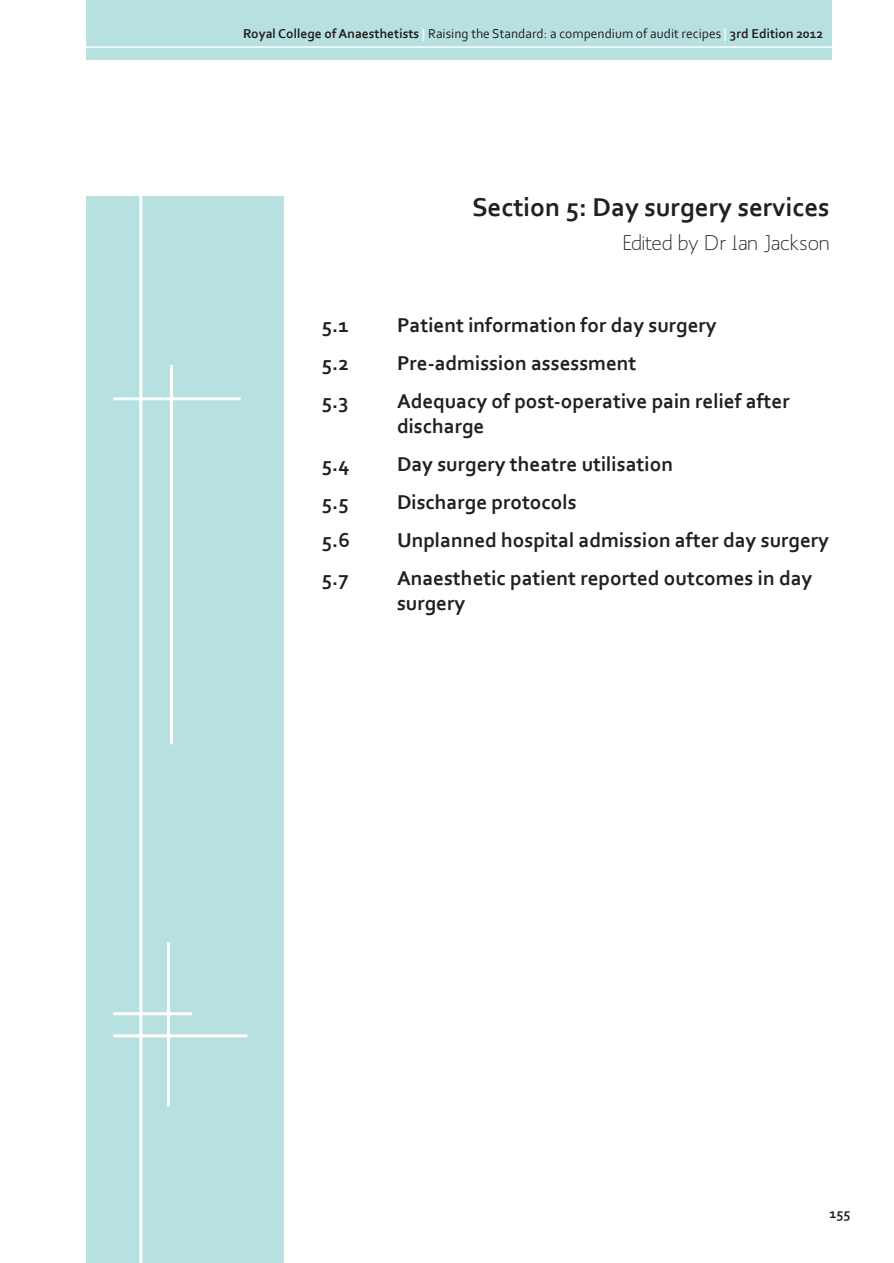
<style>
.page{position:relative;width:894px;height:1263px;background:#fff}
.page>*{position:absolute;margin:0;border:0;box-sizing:border-box;transform-origin:0 0}
.t1{font:700 27px "Corbel";color:#231f20}
.t2{font:700 21px/25.2px "Corbel";color:#231f20}
.t3{font:21px "Mank Sans";color:#231f20}
.t4{font:700 14.25px "Corbel";color:#231f20}
.t5{font:13.5px "Corbel";color:#231f20}
.s1{font-weight:700}
.s2{font-weight:700;color:#fff}
</style>
<div class="page">
<div style="left:87px;top:196px;width:197px;height:1067px;background:#b7e1e1"></div>
<hr style="left:139px;top:157px;width:3px;height:1106px;background:#fff">
<hr style="left:170px;top:365px;width:3px;height:379px;background:#fff">
<hr style="left:167px;top:942px;width:3px;height:164px;background:#fff">
<hr style="left:113px;top:397px;width:127px;height:3px;background:#fff">
<hr style="left:113px;top:1012px;width:79px;height:3px;background:#fff">
<hr style="left:113px;top:1034px;width:134px;height:3px;background:#fff">
<div style="left:87px;top:0;width:744px;height:60px;background:#b7e1e1"></div>
<hr style="left:83px;top:46px;width:753px;height:2px;background:#fff">
<p class="t5" style="left:243px;top:25px;width:581px"><span class="s1">Royal College of Anaesthetists</span> <span class="s2">|</span> Raising the Standard: a compendium of audit recipes <span class="s2">|</span> <span class="s1">3rd Edition 2012</span></p>
<p class="t1" style="left:472px;top:191px;width:359px">Section 5: Day surgery services</p>
<p class="t3" style="left:623px;top:230px;width:208px">Edited by Dr Ian Jackson</p>
<p class="t2" style="left:322px;top:312px;width:28px">5.1</p>
<p class="t2" style="left:397px;top:312px;width:321px">Patient information for day surgery</p>
<p class="t2" style="left:322px;top:350px;width:28px">5.2</p>
<p class="t2" style="left:397px;top:350px;width:241px">Pre-admission assessment</p>
<p class="t2" style="left:322px;top:388px;width:28px">5.3</p>
<p class="t2" style="left:397px;top:388px;width:394px">Adequacy of post-operative pain relief after discharge</p>
<p class="t2" style="left:322px;top:451px;width:29px">5.4</p>
<p class="t2" style="left:397px;top:451px;width:277px">Day surgery theatre utilisation</p>
<p class="t2" style="left:322px;top:489px;width:28px">5.5</p>
<p class="t2" style="left:397px;top:489px;width:181px">Discharge protocols</p>
<p class="t2" style="left:322px;top:527px;width:29px">5.6</p>
<p class="t2" style="left:397px;top:527px;width:433px">Unplanned hospital admission after day surgery</p>
<p class="t2" style="left:322px;top:565px;width:28px">5.7</p>
<p class="t2" style="left:397px;top:565px;width:417px">Anaesthetic patient reported outcomes in day surgery</p>
<p class="t4" style="left:829px;top:1205px;width:22px">155</p>
</div>
